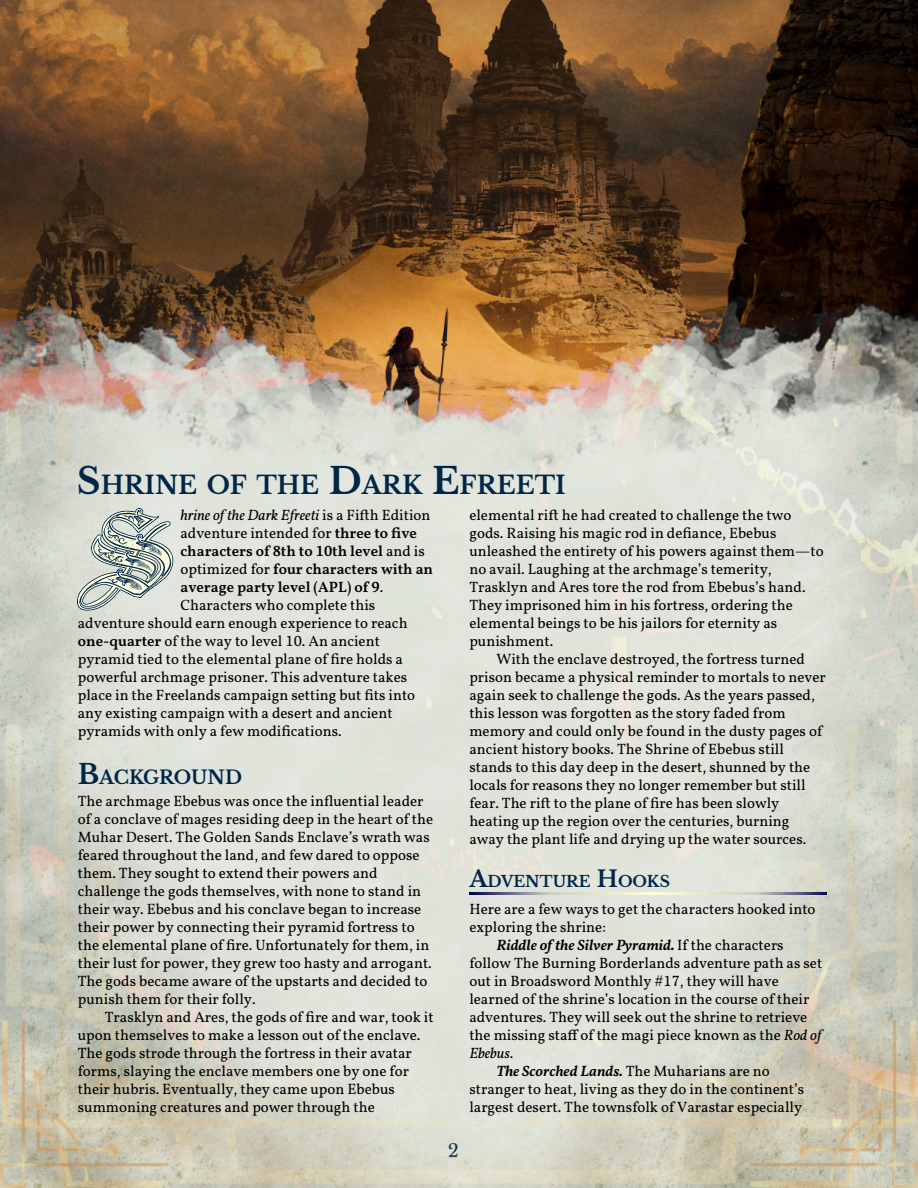
<style>
.page{position:relative;width:918px;height:1188px;background:#fff}
.page>*{position:absolute;margin:0;border:0;box-sizing:border-box;transform-origin:0 0}
.t1{font:127.05px "Royal Initialen";color:#ffffdb}
.t2{font:700 24.75px "Libre Baskerville";color:#002749}
.t3{font:700 18.6px "Libre Baskerville";letter-spacing:-.005em;color:#002749}
.t4{font:700 15.45px "Libre Baskerville";color:#002749}
.t5{font:15px/18px "Vollkorn";color:#000}
.t6{font:600 15px "Vollkorn";color:#000}
.t7{font:italic 600 15px "Vollkorn";color:#000}
.t8{font:italic 15px "Vollkorn";color:#000}
.s1{font-size:36px}
.s2{font-style:normal}
.s3{font-weight:600}
.s4{font-weight:400}
.s5{font-size:27px}
.s6{font-size:22.5px}
.s7{font-weight:400;font-style:normal}
.s8{font-style:italic}
</style>
<div class="page">
<img style="left:0;top:0;width:918px;height:463px">
<img style="left:750px;top:0;width:168px;height:168px">
<img style="left:0;top:0;width:168px;height:168px">
<img style="left:0;top:725px;width:918px;height:463px">
<img style="left:750px;top:1020px;width:168px;height:168px">
<img style="left:0;top:1020px;width:168px;height:168px">
<svg style="left:469px;top:893px;width:358px;height:1px"></svg>
<svg style="left:77px;top:508px;width:96px;height:103px;background:#b2bdbc"></svg>
<h2 class="t2" style="left:77px;top:470px;width:490px"><span class="s1">S</span>HRINE OF THE <span class="s1">D</span>ARK <span class="s1">E</span>FREETI</h2>
<h1 class="t1" style="left:78px;top:521px;width:99px">S</h1>
<p class="t8" style="left:180px;top:506px;width:252px">hrine of the Dark Efreeti <span class="s2">is a Fifth Edition</span></p>
<p class="t5" style="left:180px;top:525px;width:238px">adventure intended for <span class="s3">three to five</span></p>
<p class="t6" style="left:180px;top:542px;width:246px">characters of 8th to 10th level <span class="s4">and is</span></p>
<p class="t6" style="left:180px;top:560px;width:254px"><span class="s4">optimized for</span> four characters with an</p>
<p class="t6" style="left:180px;top:578px;width:204px">average party level (APL) of 9<span class="s4">.</span></p>
<p class="t5" style="left:180px;top:597px;width:196px">Characters who complete this</p>
<p class="t5" style="left:78px;top:615px;width:331px">adventure should earn enough experience to reach</p>
<p class="t5" style="left:78px;top:633px;width:304px"><span class="s3">one-quarter</span> of the way to level 10. An ancient</p>
<p class="t5" style="left:78px;top:651px;width:327px">pyramid tied to the elemental plane of fire holds a</p>
<p class="t5" style="left:78px;top:669px;width:331px">powerful archmage prisoner. This adventure takes</p>
<p class="t5" style="left:78px;top:687px;width:339px">place in the Freelands campaign setting but fits into</p>
<p class="t5" style="left:78px;top:705px;width:316px">any existing campaign with a desert and ancient</p>
<p class="t5" style="left:78px;top:723px;width:265px">pyramids with only a few modifications.</p>
<p class="t3" style="left:78px;top:766px;width:166px"><span class="s5">B</span>ACKGROUND</p>
<p class="t5" style="left:78px;top:794px;width:357px">The archmage Ebebus was once the influential leader of a conclave of mages residing deep in the heart of the Muhar Desert. The Golden Sands Enclave’s wrath was feared throughout the land, and few dared to oppose them. They sought to extend their powers and challenge the gods themselves, with none to stand in their way. Ebebus and his conclave began to increase their power by connecting their pyramid fortress to the elemental plane of fire. Unfortunately for them, in their lust for power, they grew too hasty and arrogant.<br>The gods became aware of the upstarts and decided to punish them for their folly.</p>
<p class="t5" style="left:78px;top:1010px;width:357px;text-indent:27px">Trasklyn and Ares, the gods of fire and war, took it upon themselves to make a lesson out of the enclave.<br>The gods strode through the fortress in their avatar forms, slaying the enclave members one by one for their hubris. Eventually, they came upon Ebebus summoning creatures and power through the</p>
<p class="t5" style="left:469px;top:507px;width:356px">elemental rift he had created to challenge the two gods. Raising his magic rod in defiance, Ebebus unleashed the entirety of his powers against them—to no avail. Laughing at the archmage’s temerity, Trasklyn and Ares tore the rod from Ebebus’s hand.<br>They imprisoned him in his fortress, ordering the elemental beings to be his jailors for eternity as punishment.</p>
<p class="t5" style="left:469px;top:651px;width:358px;text-indent:27px">With the enclave destroyed, the fortress turned prison became a physical reminder to mortals to never again seek to challenge the gods. As the years passed, this lesson was forgotten as the story faded from memory and could only be found in the dusty pages of ancient history books. The Shrine of Ebebus still stands to this day deep in the desert, shunned by the locals for reasons they no longer remember but still fear. The rift to the plane of fire has been slowly heating up the region over the centuries, burning away the plant life and drying up the water sources.</p>
<p class="t4" style="left:469px;top:872px;width:202px"><span class="s6">A</span>DVENTURE <span class="s6">H</span>OOKS</p>
<p class="t5" style="left:469px;top:902px;width:348px">Here are a few ways to get the characters hooked into</p>
<p class="t5" style="left:469px;top:920px;width:138px">exploring the shrine:</p>
<p class="t7" style="left:496px;top:936px;width:289px">Riddle of the Silver Pyramid. <span class="s7">If the characters</span></p>
<p class="t5" style="left:469px;top:956px;width:354px">follow The Burning Borderlands adventure path as set</p>
<p class="t5" style="left:469px;top:974px;width:311px">out in Broadsword Monthly #17, they will have</p>
<p class="t5" style="left:469px;top:992px;width:341px">learned of the shrine’s location in the course of their</p>
<p class="t5" style="left:469px;top:1010px;width:339px">adventures. They will seek out the shrine to retrieve</p>
<p class="t5" style="left:469px;top:1028px;width:354px">the missing staff of the magi piece known as the <span class="s8">Rod of</span></p>
<p class="t8" style="left:469px;top:1044px;width:46px">Ebebus<span class="s2">.</span></p>
<p class="t7" style="left:496px;top:1062px;width:275px">The Scorched Lands. <span class="s7">The Muharians are no</span></p>
<p class="t5" style="left:469px;top:1082px;width:336px">stranger to heat, living as they do in the continent’s</p>
<p class="t5" style="left:469px;top:1100px;width:334px">largest desert. The townsfolk of Varastar especially</p>
</div>
